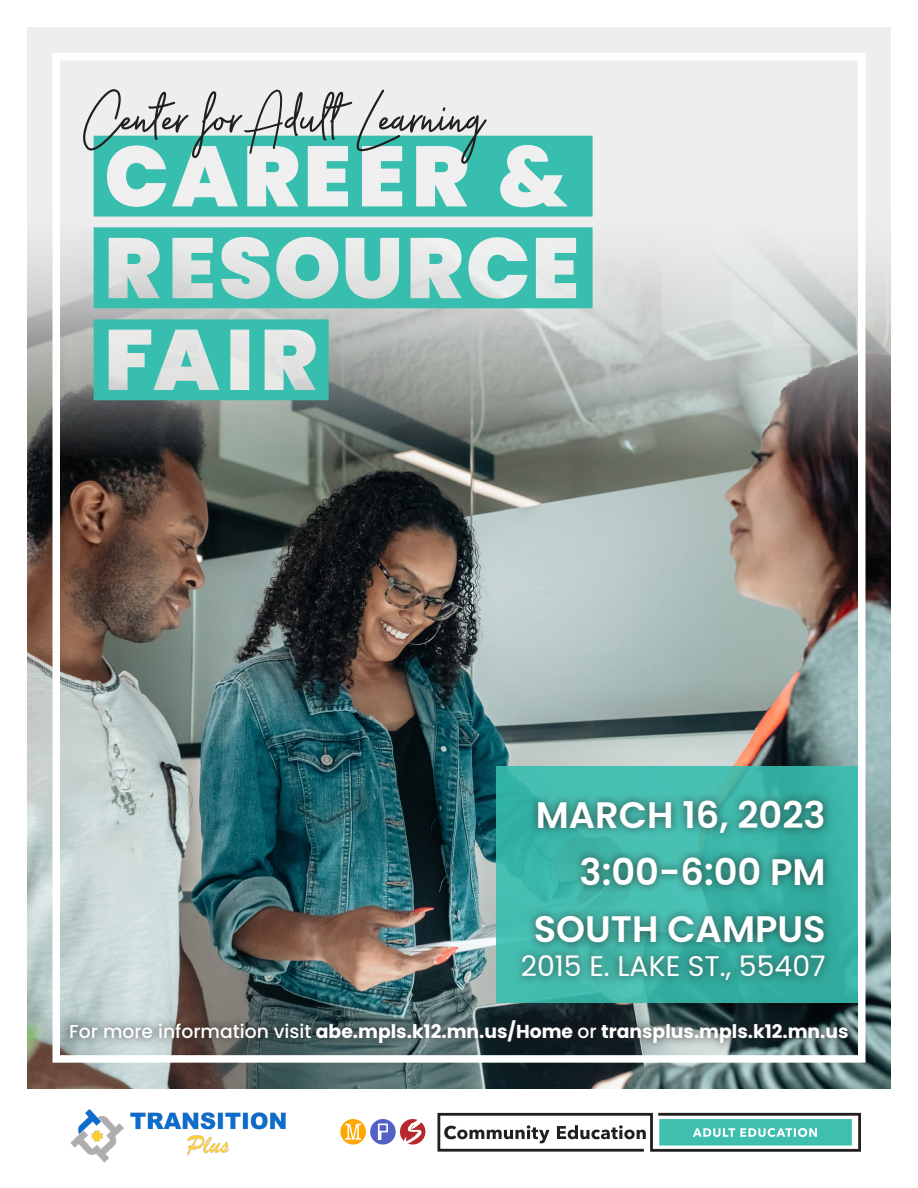
<style>
.page{position:relative;width:918px;height:1188px;background:#fff}
.page>*{position:absolute;margin:0;border:0;box-sizing:border-box;transform-origin:0 0}
.t1{font:51px "Ball Pen Regular";color:#231f20}
.t2{font:600 36.9px "Poppins";color:#fff}
.t3{font:28.35px "Poppins";color:#fff}
.t4{font:700 18.75px "Poppins";color:#fff}
.s1{font-weight:500}
</style>
<div class="page">
<img style="left:27px;top:461px;width:864px;height:628px">
<svg style="left:27px;top:27px;width:864px;height:434px;background:#c4c7c5"></svg>
<svg style="left:496px;top:766px;width:361px;height:236px;background:#3db6a9"></svg>
<div style="left:513px;top:791px;width:320px;height:198px;background:#231f20;opacity:.75"></div>
<div style="left:61px;top:1011px;width:796px;height:41px;background:#231f20;opacity:.87"></div>
<svg style="left:94px;top:136px;width:499px;height:81px"></svg>
<svg style="left:94px;top:227px;width:499px;height:81px;background:#87d0c8"></svg>
<svg style="left:94px;top:319px;width:235px;height:81px;background:#7dcdc4"></svg>
<div style="left:52px;top:53px;width:814px;height:1010px;border:8px solid #fff"></div>
<img style="left:70px;top:1109px;width:216px;height:54px">
<svg style="left:340px;top:1119px;width:26px;height:26px"></svg>
<svg style="left:345px;top:1124px;width:16px;height:16px"></svg>
<svg style="left:370px;top:1119px;width:26px;height:26px"></svg>
<svg style="left:378px;top:1124px;width:10px;height:16px"></svg>
<div style="left:400px;top:1119px;width:25px;height:26px;background:#b6282d;border-radius:50%"></div>
<svg style="left:404px;top:1120px;width:17px;height:24px"></svg>
<svg style="left:437px;top:1113px;width:424px;height:39px"></svg>
<p class="t1" style="left:88px;top:81px;width:399px">Center for Adult Learning</p>
<p class="t2" style="left:536px;top:794px;width:291px">MARCH 16, 2023</p>
<p class="t2" style="left:580px;top:851px;width:248px">3:00-6:00 PM</p>
<p class="t2" style="left:534px;top:908px;width:293px">SOUTH CAMPUS</p>
<p class="t3" style="left:521px;top:950px;width:306px">2015 E. LAKE ST., 55407</p>
<p class="t4" style="left:69px;top:1021px;width:781px"><span class="s1">For more information visit</span> abe.mpls.k12.mn.us/Home <span class="s1">or</span> transplus.mpls.k12.mn.us</p>
</div>
